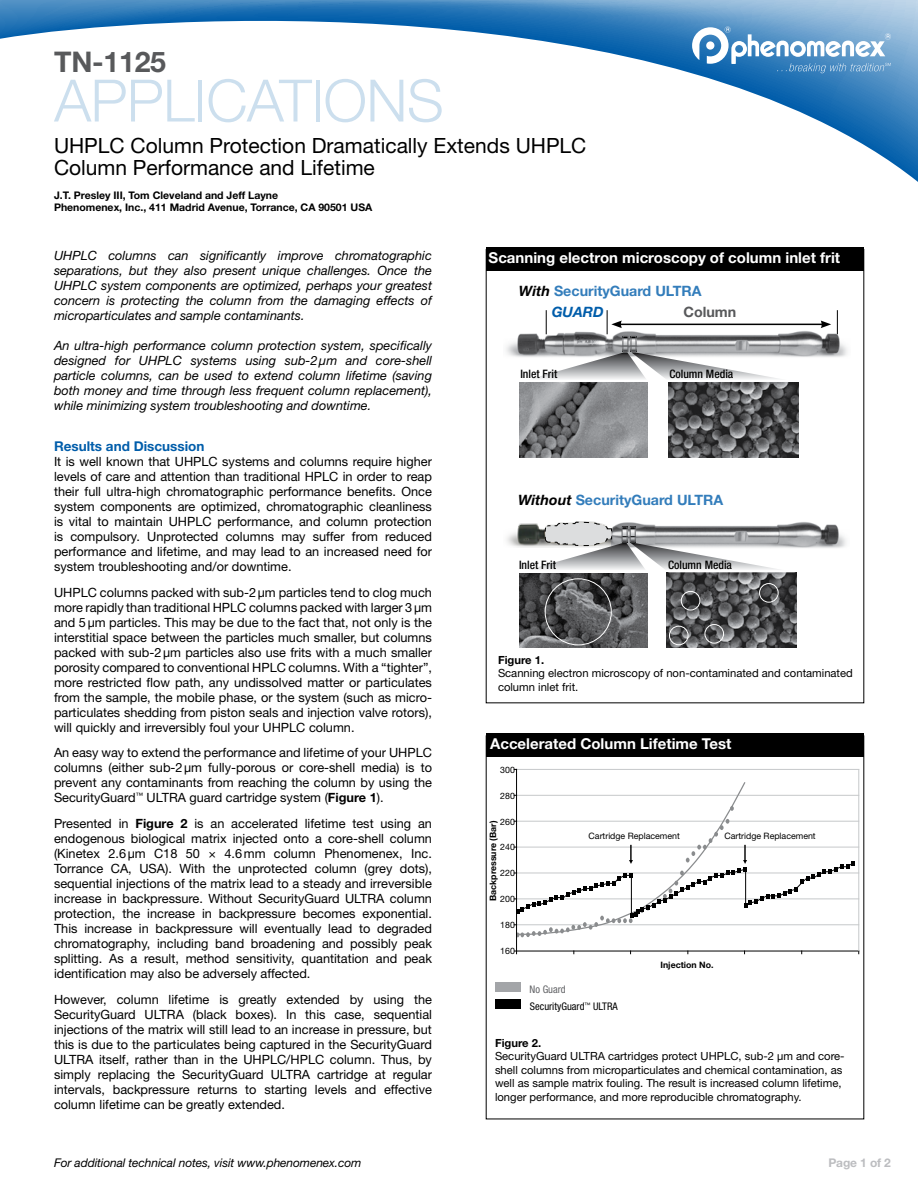
<style>
.page{position:relative;width:918px;height:1188px;background:#fff}
.page>*{position:absolute;margin:0;border:0;box-sizing:border-box;transform-origin:0 0}
.t1{font:300 58.5px "Helvetica Neue LT Std";letter-spacing:-.01em;color:#ccdfee}
.t2{font:700 28.5px "Helvetica Neue LT Std";letter-spacing:-.01em;color:#58595b}
.t3{font:21px/22.5px "Helvetica Neue LT Std";color:#000}
.t4{font:700 15px "Helvetica Neue LT Std";color:#fff}
.t5{font:700 14.25px/21.5px "Helvetica Neue LT Std";color:#337dbb}
.t6{font:700 14.25px "Helvetica Neue LT Std";color:#58595b}
.t7{font:700 13.5px "Helvetica Neue LT Std";color:#005daa}
.t8{font:12.75px/15px "Helvetica Neue LT Std";color:#000;text-align:justify}
.t9{font:italic 12.75px/15px "Helvetica Neue LT Std";color:#000;text-align:justify}
.t10{font:italic 12px "Helvetica Neue LT Std";letter-spacing:-.01em;color:#000}
.t11{font:700 12px "Helvetica Neue LT Std";letter-spacing:-.01em;color:#bcbdc0}
.t12{font:500 condensed 11.7px "Helvetica Neue LT Std";color:#000}
.t13{font:11.25px/13.5px "Helvetica Neue LT Std";color:#000}
.t14{font:700 11.25px "Helvetica Neue LT Std";color:#000}
.t15{font:700 10.5px/12px "Helvetica Neue LT Std";color:#000}
.t16{font:condensed 10.5px "Helvetica Neue LT Std";color:#000}
.t17{font:condensed 10.5px "Helvetica Neue LT Std";color:#636467}
.t18{font:8.85px "Helvetica Neue LT Std";color:#000}
.t19{font:700 8.85px "Helvetica Neue LT Std";color:#000}
.s1{font-weight:700}
.s2{font-style:italic;color:#000}
.s3{font-style:italic;color:#005daa}
</style>
<div class="page">
<svg style="left:0;top:0;width:918px;height:182px"></svg>
<svg style="left:692px;top:26px;width:199px;height:47px"></svg>
<img style="left:667px;top:573px;width:129px;height:75px">
<img style="left:519px;top:574px;width:128px;height:74px">
<img style="left:507px;top:521px;width:339px;height:27px">
<div style="left:704px;top:624px;width:20px;height:20px;border:1px solid #fff;border-radius:50%"></div>
<div style="left:545px;top:578px;width:67px;height:67px;border:1px solid #fff;border-radius:50%"></div>
<div style="left:759px;top:583px;width:20px;height:20px;border:1px solid #fff;border-radius:50%"></div>
<div style="left:681px;top:591px;width:19px;height:20px;border:1px solid #fff;border-radius:50%"></div>
<div style="left:669px;top:626px;width:20px;height:19px;border:1px solid #fff;border-radius:50%"></div>
<svg style="left:520px;top:522px;width:276px;height:48px"></svg>
<img style="left:520px;top:383px;width:128px;height:74px">
<img style="left:506px;top:326px;width:341px;height:31px">
<svg style="left:625px;top:338px;width:1px;height:12px"></svg>
<div style="left:623px;top:336px;width:5px;height:16px;border:1px solid #636467"></div>
<svg style="left:633px;top:338px;width:1px;height:12px"></svg>
<div style="left:631px;top:336px;width:5px;height:16px;border:1px solid #636467"></div>
<svg style="left:521px;top:353px;width:276px;height:26px"></svg>
<img style="left:668px;top:383px;width:130px;height:74px">
<div style="left:486px;top:248px;width:378px;height:23px;background:#000"></div>
<div style="left:495px;top:982px;width:25px;height:10px;background:#a3a5a8"></div>
<div style="left:495px;top:1000px;width:26px;height:9px;background:#000"></div>
<hr style="left:517px;top:769px;width:342px;height:1px;background:#c6c8ca">
<hr style="left:517px;top:795px;width:342px;height:1px;background:#c6c8ca">
<hr style="left:517px;top:821px;width:342px;height:1px;background:#c6c8ca">
<hr style="left:517px;top:847px;width:342px;height:1px;background:#c6c8ca">
<hr style="left:517px;top:873px;width:342px;height:1px;background:#c6c8ca">
<hr style="left:517px;top:899px;width:342px;height:1px;background:#c6c8ca">
<hr style="left:517px;top:925px;width:342px;height:1px;background:#c6c8ca">
<hr style="left:515px;top:951px;width:344px;height:1px;background:#000">
<hr style="left:516px;top:769px;width:1px;height:185px;background:#000">
<hr style="left:859px;top:770px;width:1px;height:181px;background:#c6c8ca">
<svg style="left:514px;top:781px;width:341px;height:156px"></svg>
<div style="left:486px;top:734px;width:378px;height:23px;background:#000"></div>
<svg style="left:546px;top:310px;width:1px;height:24px"></svg>
<svg style="left:837px;top:310px;width:1px;height:24px"></svg>
<hr style="left:620px;top:324px;width:203px;height:1px;background:#000">
<svg style="left:607px;top:310px;width:15px;height:24px"></svg>
<svg style="left:821px;top:321px;width:10px;height:7px"></svg>
<h2 class="t2" style="left:54px;top:45px;width:113px">TN-1125</h2>
<h1 class="t1" style="left:54px;top:65px;width:391px">APPLICATIONS</h1>
<h3 class="t3" style="left:54px;top:134px;width:534px">UHPLC Column Protection Dramatically Extends UHPLC<br>Column Performance and Lifetime</h3>
<p class="t15" style="left:54px;top:190px;width:320px">J.T. Presley III, Tom Cleveland and Jeff Layne<br>Phenomenex, Inc., 411 Madrid Avenue, Torrance, CA 90501 USA</p>
<p class="t9" style="left:54px;top:248px;width:380px">UHPLC columns can significantly improve chromatographic separations, but they also present unique challenges. Once the UHPLC system components are optimized, perhaps your greatest concern is protecting the column from the damaging effects of microparticulates and sample contaminants.</p>
<p class="t9" style="left:54px;top:338px;width:380px">An ultra-high performance column protection system, specifically designed for UHPLC systems using sub-2µm and core-shell particle columns, can be used to extend column lifetime (saving both money and time through less frequent column replacement), while minimizing system troubleshooting and downtime.</p>
<p class="t7" style="left:54px;top:438px;width:152px">Results and Discussion</p>
<p class="t8" style="left:54px;top:454px;width:380px">It is well known that UHPLC systems and columns require higher levels of care and attention than traditional HPLC in order to reap their full ultra-high chromatographic performance benefits. Once system components are optimized, chromatographic cleanliness is vital to maintain UHPLC performance, and column protection is compulsory. Unprotected columns may suffer from reduced performance and lifetime, and may lead to an increased need for system troubleshooting and/or downtime.</p>
<p class="t8" style="left:54px;top:584px;width:380px">UHPLC columns packed with sub-2µm particles tend to clog much more rapidly than traditional HPLC columns packed with larger 3µm and 5µm particles. This may be due to the fact that, not only is the interstitial space between the particles much smaller, but columns packed with sub-2µm particles also use frits with a much smaller porosity compared to conventional HPLC columns. With a “tighter”, more restricted flow path, any undissolved matter or particulates from the sample, the mobile phase, or the system (such as micro&shy;particulates shedding from piston seals and injection valve rotors), will quickly and irreversibly foul your UHPLC column.</p>
<p class="t8" style="left:54px;top:745px;width:380px">An easy way to extend the performance and lifetime of your UHPLC columns (either sub-2µm fully-porous or core-shell media) is to prevent any contaminants from reaching the column by using the SecurityGuard<sup>™</sup> ULTRA guard cartridge system (<span class="s1">Figure 1</span>).</p>
<p class="t8" style="left:54px;top:816px;width:380px">Presented in <span class="s1">Figure 2</span> is an accelerated lifetime test using an endogenous biological matrix injected onto a core-shell column (Kinetex 2.6µm C18 50 × 4.6mm column Phenomenex, Inc.<br>Torrance CA, USA). With the unprotected column (grey dots), sequential injections of the matrix lead to a steady and irreversible increase in backpressure. Without SecurityGuard ULTRA column protection, the increase in backpressure becomes exponential.<br>This increase in backpressure will eventually lead to degraded chromatography, including band broadening and possibly peak splitting. As a result, method sensitivity, quantitation and peak identification may also be adversely affected.</p>
<p class="t8" style="left:54px;top:992px;width:380px">However, column lifetime is greatly extended by using the SecurityGuard ULTRA (black boxes). In this case, sequential injections of the matrix will still lead to an increase in pressure, but this is due to the particulates being captured in the SecurityGuard ULTRA itself, rather than in the UHPLC/HPLC column. Thus, by simply replacing the SecurityGuard ULTRA cartridge at regular intervals, backpressure returns to starting levels and effective column lifetime can be greatly extended.</p>
<p class="t4" style="left:489px;top:248px;width:353px">Scanning electron microscopy of column inlet frit</p>
<p class="t5" style="left:552px;top:280px;width:151px;text-indent:-33px"><span class="s2">With</span> SecurityGuard ULTRA<br><span class="s3">GUARD</span></p>
<p class="t6" style="left:684px;top:304px;width:54px">Column</p>
<p class="t12" style="left:520px;top:367px;width:39px">Inlet Frit</p>
<p class="t12" style="left:669px;top:367px;width:65px">Column Media</p>
<p class="t5" style="left:518px;top:489px;width:207px"><span class="s2">Without</span> SecurityGuard ULTRA</p>
<p class="t12" style="left:519px;top:558px;width:39px">Inlet Frit</p>
<p class="t12" style="left:668px;top:558px;width:65px">Column Media</p>
<p class="t14" style="left:498px;top:653px;width:48px">Figure 1.</p>
<p class="t13" style="left:498px;top:666px;width:356px">Scanning electron microscopy of non-contaminated and contaminated column inlet frit.</p>
<p class="t4" style="left:490px;top:734px;width:243px">Accelerated Column Lifetime Test</p>
<p class="t18" style="left:500px;top:764px;width:16px">300</p>
<p class="t18" style="left:500px;top:790px;width:16px">280</p>
<p class="t18" style="left:500px;top:816px;width:16px">260</p>
<p class="t19" style="left:488px;top:901px;width:82px;rotate:-90deg">Backpressure (Bar)</p>
<p class="t18" style="left:589px;top:831px;width:93px">Cartridge Replacement</p>
<p class="t18" style="left:724px;top:831px;width:93px">Cartridge Replacement</p>
<p class="t18" style="left:500px;top:842px;width:16px">240</p>
<p class="t18" style="left:500px;top:868px;width:16px">220</p>
<p class="t18" style="left:500px;top:893px;width:16px">200</p>
<p class="t18" style="left:500px;top:919px;width:16px">180</p>
<p class="t18" style="left:500px;top:945px;width:16px">160</p>
<p class="t19" style="left:660px;top:959px;width:55px">Injection No.</p>
<p class="t17" style="left:530px;top:983px;width:38px">No Guard</p>
<p class="t16" style="left:530px;top:1000px;width:89px">SecurityGuard<sup>™</sup> ULTRA</p>
<p class="t14" style="left:495px;top:1036px;width:48px">Figure 2.</p>
<p class="t13" style="left:495px;top:1049px;width:351px">SecurityGuard ULTRA cartridges protect UHPLC, sub-2 μm and core&shy;shell columns from microparticulates and chemical contamination, as well as sample matrix fouling. The result is increased column lifetime, longer performance, and more reproducible chromatography.</p>
<p class="t10" style="left:54px;top:1156px;width:309px">For additional technical notes, visit www.phenomenex.com</p>
<p class="t11" style="left:828px;top:1155px;width:64px">Page 1 of 2</p>
</div>
